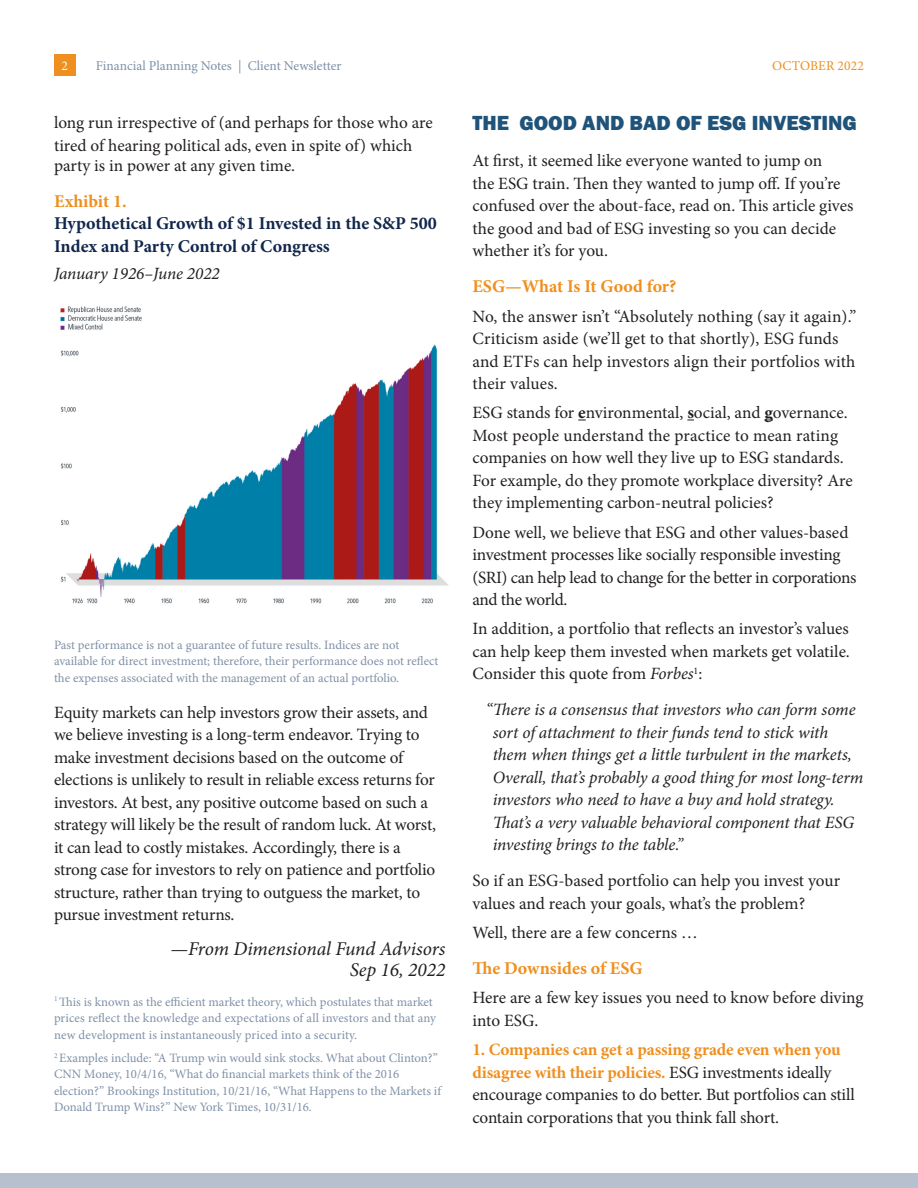
<style>
.page{position:relative;width:918px;height:1188px;background:#fff}
.page>*{position:absolute;margin:0;border:0;box-sizing:border-box;transform-origin:0 0}
.t1{font:800 21px "Franklin Gothic";color:#1f537a}
.t2{font:italic 19.5px/21px "Minion Pro";letter-spacing:-.005em;color:#231f20;text-align:right}
.t3{font:700 18px/22.5px "Minion Pro";letter-spacing:-.005em;color:#10264b}
.t4{font:700 18px "Minion Pro";color:#ef8f1f}
.t5{font:17.25px/22.5px "Minion Pro";letter-spacing:-.01em;color:#231f20}
.t6{font:italic 17.25px/22.5px "Minion Pro";letter-spacing:-.01em;color:#231f20}
.t7{font:13.5px "Minion Pro";color:#7f91a7}
.t8{font:13.5px "Minion Pro";letter-spacing:.01em;color:#ef8f1f}
.t9{font:13.5px "Minion Pro";color:#fff}
.t10{font:12.75px/16.5px "Minion Pro";letter-spacing:-.005em;color:#7f91a7}
.s1{color:#ef8f1f}
.s2{font-weight:700}
.s3{font-style:italic}
.s4{font-weight:700;color:#ef8f1f}
</style>
<div class="page">
<div style="left:54px;top:54px;width:22px;height:22px;background:#ef8f1f"></div>
<div style="left:0;top:1173px;width:918px;height:15px;background:#b7c0ce"></div>
<img style="left:60px;top:306px;width:388px;height:298px">
<p class="t9" style="left:62px;top:56px;width:8px">2</p>
<p class="t7" style="left:96px;top:56px;width:247px">Financial Planning Notes | Client Newsletter</p>
<p class="t8" style="left:772px;top:56px;width:93px">OCTOBER 2022</p>
<p class="t5" style="left:54px;top:111px;width:380px">long run irrespective of (and perhaps for those who are tired of hearing political ads, even in spite of) which</p>
<p class="t5" style="left:54px;top:154px;width:243px">party is in power at any given time.</p>
<p class="t3" style="left:54px;top:190px;width:384px"><span class="s1">Exhibit 1.<br></span>Hypothetical Growth of $1 Invested in the S&amp;P 500<br>Index and Party Control of Congress</p>
<p class="t6" style="left:54px;top:262px;width:167px">January 1926–June 2022</p>
<p class="t10" style="left:54px;top:636px;width:386px">Past performance is not a guarantee of future results. Indices are not available for direct investment; therefore, their performance does not reflect the expenses associated with the management of an actual portfolio.</p>
<p class="t5" style="left:54px;top:701px;width:384px">Equity markets can help investors grow their assets, and we believe investing is a long-term endeavor. Trying to make investment decisions based on the outcome of elections is unlikely to result in reliable excess returns for investors. At best, any positive outcome based on such a strategy will likely be the result of random luck. At worst, it can lead to costly mistakes. Accordingly, there is a strong case for investors to rely on patience and portfolio structure, rather than trying to outguess the market, to pursue investment returns.</p>
<p class="t2" style="left:170px;top:938px;width:277px">—From Dimensional Fund Advisors<br>Sep 16, 2022</p>
<p class="t10" style="left:54px;top:993px;width:384px"><sup>1</sup> This is known as the efficient market theory, which postulates that market prices reflect the knowledge and expectations of all investors and that any new development is instantaneously priced into a security.</p>
<p class="t10" style="left:54px;top:1050px;width:390px"><sup>2</sup> Examples include: “A Trump win would sink stocks. What about Clinton?” CNN Money, 10/4/16, “What do financial markets think of the 2016 election?” Brookings Institution, 10/21/16, “What Happens to the Markets if Donald Trump Wins?” New York Times, 10/31/16.</p>
<p class="t1" style="left:472px;top:110px;width:386px">THE GOOD AND BAD OF ESG INVESTING</p>
<p class="t5" style="left:472px;top:150px;width:382px">At first, it seemed like everyone wanted to jump on<br>the ESG train. Then they wanted to jump off. If you’re confused over the about-face, read on. This article gives the good and bad of ESG investing so you can decide whether it’s for you.</p>
<p class="t4" style="left:472px;top:274px;width:205px">ESG—What Is It Good for?</p>
<p class="t5" style="left:472px;top:305px;width:385px">No, the answer isn’t “Absolutely nothing (say it again).” Criticism aside (we’ll get to that shortly), ESG funds and ETFs can help investors align their portfolios with their values.</p>
<p class="t5" style="left:472px;top:402px;width:382px">ESG stands for <span class="s2">e</span>nvironmental, <span class="s2">s</span>ocial, and <span class="s2">g</span>overnance.<br>Most people understand the practice to mean rating companies on how well they live up to ESG standards.<br>For example, do they promote workplace diversity? Are they implementing carbon-neutral policies?</p>
<p class="t5" style="left:472px;top:521px;width:386px">Done well, we believe that ESG and other values-based investment processes like socially responsible investing (SRI) can help lead to change for the better in corporations and the world.</p>
<p class="t5" style="left:472px;top:618px;width:379px;text-align:justify">In addition, a portfolio that reflects an investor’s values can help keep them invested when markets get volatile.<br>Consider this quote from <span class="s3">Forbes</span><sup>1</sup>:</p>
<p class="t6" style="left:493px;top:698px;width:372px;text-indent:-7px">“There is a consensus that investors who can form some sort of attachment to their funds tend to stick with them when things get a little turbulent in the markets, Overall, that’s probably a good thing for most long-term investors who need to have a buy and hold strategy.<br>That’s a very valuable behavioral component that ESG investing brings to the table.”</p>
<p class="t5" style="left:472px;top:870px;width:369px">So if an ESG-based portfolio can help you invest your values and reach your goals, what’s the problem?</p>
<p class="t5" style="left:472px;top:921px;width:227px">Well, there are a few concerns …</p>
<p class="t4" style="left:472px;top:956px;width:172px">The Downsides of ESG</p>
<p class="t5" style="left:472px;top:987px;width:393px">Here are a few key issues you need to know before diving into ESG.</p>
<p class="t5" style="left:472px;top:1038px;width:384px"><span class="s4">1. Companies can get a passing grade even when you disagree with their policies.</span> ESG investments ideally encourage companies to do better. But portfolios can still contain corporations that you think fall short.</p>
</div>
